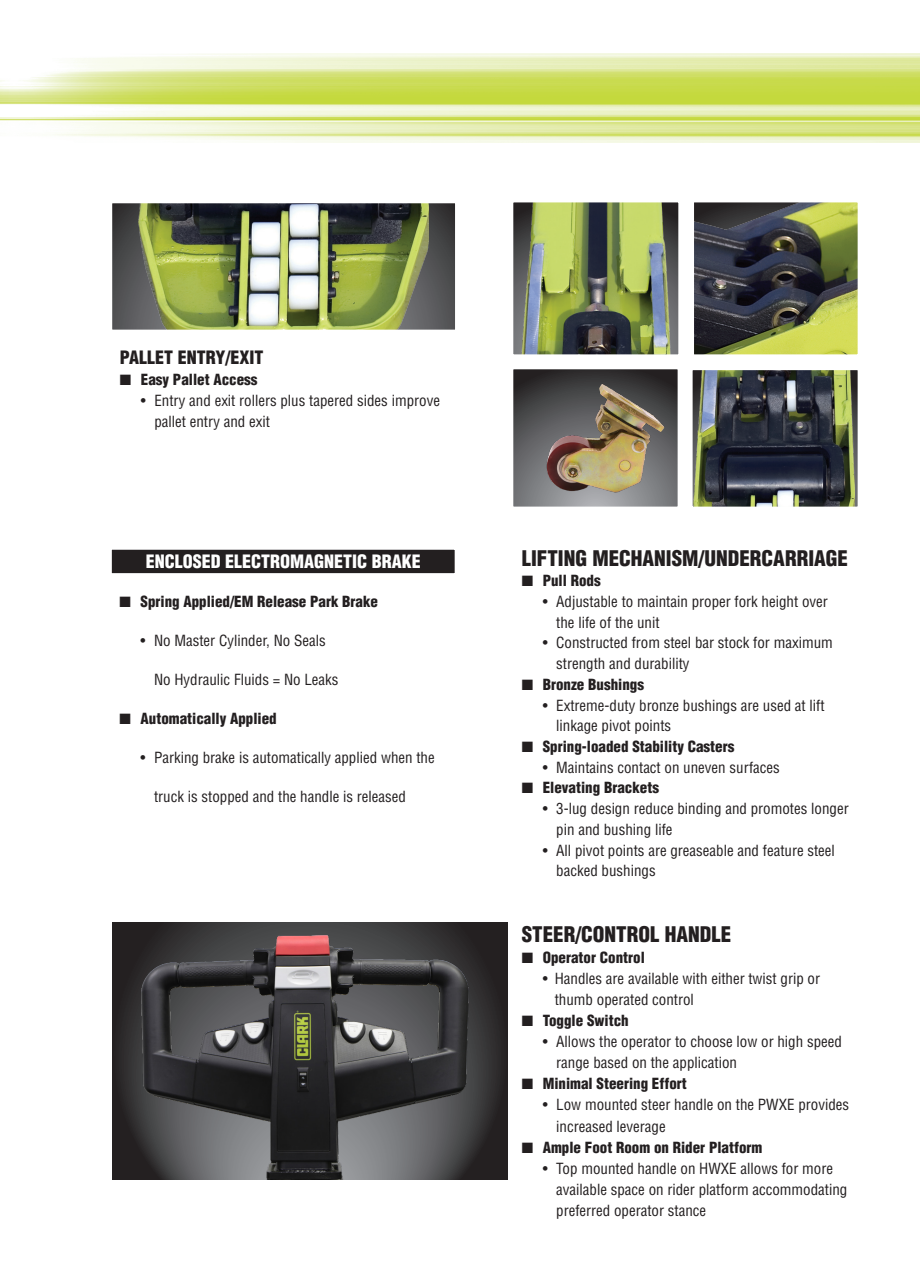
<style>
.page{position:relative;width:920px;height:1282px;background:#fff}
.page>*{position:absolute;margin:0;border:0;box-sizing:border-box;transform-origin:0 0}
.t1{font:900 condensed 21px "Helvetica";color:#231f20}
.t2{font:900 condensed 18px "Helvetica";color:#fff}
.t3{font:900 condensed 18px "Helvetica";color:#231f20}
.t4{font:condensed 15px "Helvetica";color:#231f20}
.t5{font:900 condensed 15px "Helvetica";color:#231f20}
</style>
<div class="page">
<img style="left:0;top:54px;width:920px;height:89px">
<div style="left:104px;top:542px;width:358px;height:38px;background:#231f20"></div>
<div style="left:97px;top:534px;width:373px;height:54px;border:15px solid #fff"></div>
<img style="left:515px;top:204px;width:160px;height:149px">
<div style="left:506px;top:195px;width:180px;height:167px;border:8px solid #fff"></div>
<img style="left:695px;top:204px;width:161px;height:149px">
<div style="left:686px;top:195px;width:179px;height:167px;border:8px solid #fff"></div>
<img style="left:694px;top:371px;width:161px;height:134px">
<div style="left:685px;top:362px;width:180px;height:152px;border:8px solid #fff"></div>
<img style="left:515px;top:371px;width:161px;height:134px">
<div style="left:506px;top:362px;width:179px;height:152px;border:8px solid #fff"></div>
<img style="left:112px;top:922px;width:395px;height:257px">
<svg style="left:113px;top:204px;width:341px;height:124px;background:#49494b"></svg>
<img style="left:138px;top:204px;width:291px;height:124px">
<p class="t3" style="left:120px;top:346px;width:145px">PALLET ENTRY/EXIT</p>
<p class="t5" style="left:120px;top:370px;width:139px">■ Easy Pallet Access</p>
<p class="t4" style="left:141px;top:391px;width:301px">• Entry and exit rollers plus tapered sides improve</p>
<p class="t4" style="left:154px;top:412px;width:117px">pallet entry and exit</p>
<p class="t2" style="left:146px;top:550px;width:277px">ENCLOSED ELECTROMAGNETIC BRAKE</p>
<p class="t5" style="left:120px;top:592px;width:260px">■ Spring Applied/EM Release Park Brake</p>
<p class="t4" style="left:141px;top:631px;width:187px">• No Master Cylinder, No Seals</p>
<p class="t4" style="left:154px;top:670px;width:186px">No Hydraulic Fluids = No Leaks</p>
<p class="t5" style="left:120px;top:709px;width:159px">■ Automatically Applied</p>
<p class="t4" style="left:141px;top:748px;width:296px">• Parking brake is automatically applied when the</p>
<p class="t4" style="left:154px;top:787px;width:253px">truck is stopped and the handle is released</p>
<p class="t1" style="left:522px;top:545px;width:328px">LIFTING MECHANISM/UNDERCARRIAGE</p>
<p class="t5" style="left:522px;top:571px;width:80px">■ Pull Rods</p>
<p class="t4" style="left:543px;top:592px;width:287px">• Adjustable to maintain proper fork height over</p>
<p class="t4" style="left:556px;top:613px;width:105px">the life of the unit</p>
<p class="t4" style="left:543px;top:633px;width:292px">• Constructed from steel bar stock for maximum</p>
<p class="t4" style="left:556px;top:654px;width:135px">strength and durability</p>
<p class="t5" style="left:522px;top:675px;width:124px">■ Bronze Bushings</p>
<p class="t4" style="left:543px;top:695px;width:283px">• Extreme-duty bronze bushings are used at lift</p>
<p class="t4" style="left:556px;top:716px;width:116px">linkage pivot points</p>
<p class="t5" style="left:522px;top:737px;width:214px">■ Spring-loaded Stability Casters</p>
<p class="t4" style="left:543px;top:758px;width:239px">• Maintains contact on uneven surfaces</p>
<p class="t5" style="left:522px;top:778px;width:139px">■ Elevating Brackets</p>
<p class="t4" style="left:543px;top:799px;width:307px">• 3-lug design reduce binding and promotes longer</p>
<p class="t4" style="left:556px;top:820px;width:118px">pin and bushing life</p>
<p class="t4" style="left:543px;top:840px;width:294px">• All pivot points are greaseable and feature steel</p>
<p class="t4" style="left:556px;top:861px;width:101px">backed bushings</p>
<p class="t1" style="left:522px;top:921px;width:211px">STEER/CONTROL HANDLE</p>
<p class="t5" style="left:522px;top:948px;width:125px">■ Operator Control</p>
<p class="t4" style="left:543px;top:969px;width:279px">• Handles are available with either twist grip or</p>
<p class="t4" style="left:555px;top:990px;width:141px">thumb operated control</p>
<p class="t5" style="left:522px;top:1011px;width:108px">■ Toggle Switch</p>
<p class="t4" style="left:543px;top:1032px;width:301px">• Allows the operator to choose low or high speed</p>
<p class="t4" style="left:556px;top:1053px;width:182px">range based on the application</p>
<p class="t5" style="left:522px;top:1074px;width:167px">■ Minimal Steering Effort</p>
<p class="t4" style="left:543px;top:1095px;width:308px">• Low mounted steer handle on the PWXE provides</p>
<p class="t4" style="left:556px;top:1116px;width:111px">increased leverage</p>
<p class="t5" style="left:522px;top:1137px;width:242px">■ Ample Foot Room on Rider Platform</p>
<p class="t4" style="left:543px;top:1158px;width:292px">• Top mounted handle on HWXE allows for more</p>
<p class="t4" style="left:556px;top:1179px;width:293px">available space on rider platform accommodating</p>
<p class="t4" style="left:556px;top:1200px;width:151px">preferred operator stance</p>
</div>
